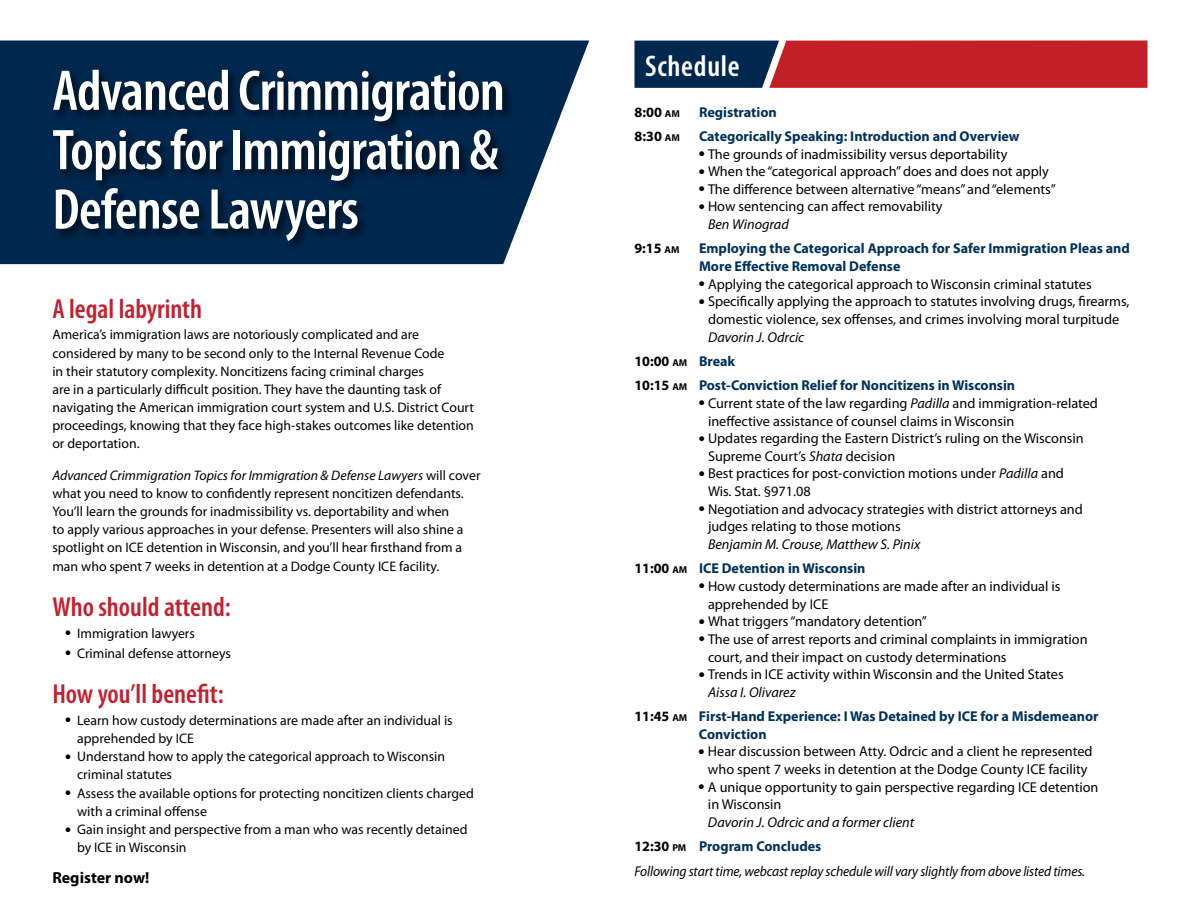
<style>
.page{position:relative;width:1188px;height:918px;background:#fff}
.page>*{position:absolute;margin:0;border:0;box-sizing:border-box;transform-origin:0 0}
.t1{font:600 condensed 57.9px/59.4px "Myriad Pro";letter-spacing:-.015em;color:#fff;text-align:justify}
.t2{font:600 condensed 30px "Myriad Pro";letter-spacing:.025em;color:#fff}
.t3{font:600 condensed 27.6px "Myriad Pro";color:#c4202f}
.t4{font:700 16.05px "Myriad Pro";color:#000}
.t5{font:14.25px/17.7px "Myriad Pro";color:#000}
.t6{font:700 14.25px/17.7px "Myriad Pro";color:#00315a}
.t7{font:italic 14.25px/24.6px "Myriad Pro";letter-spacing:-.01em;color:#000}
.t8{font:700 14.25px "Myriad Pro";color:#000}
.t9{font:13.8px/18.1px "Myriad Pro";color:#000}
.s1{font-style:italic}
.s2{font-size:10.05px}
.s3{font-weight:400;font-style:italic;color:#000}
.s4{color:#000}
.s5{font-size:10.05px;color:#000}
.s6{font-weight:700;font-style:normal}
.s7{font-weight:700;font-style:normal;font-size:10.05px}
.s8{font-weight:700;font-style:normal;color:#00315a}
</style>
<div class="page">
<svg style="left:0;top:40px;width:589px;height:224px;fill:#00274d"></svg>
<div style="left:52px;top:68px;width:462px;height:184px;background:#000;opacity:.6"></div>
<svg style="left:635px;top:40px;width:512px;height:48px;background:#912836"></svg>
<h1 class="t1" style="left:52px;top:60px;width:454px">Advanced Crimmigration Topics for Immigration &amp; Defense Lawyers</h1>
<h3 class="t3" style="left:52px;top:291px;width:151px">A legal labyrinth</h3>
<p class="t9" style="left:52px;top:325px;width:423px">America’s immigration laws are notoriously complicated and are considered by many to be second only to the Internal Revenue Code<br>in their statutory complexity. Noncitizens facing criminal charges<br>are in a particularly difficult position. They have the daunting task of navigating the American immigration court system and U.S. District Court proceedings, knowing that they face high-stakes outcomes like detention or deportation.</p>
<p class="t9" style="left:52px;top:466px;width:430px"><span class="s1">Advanced Crimmigration Topics for Immigration &amp; Defense Lawyers</span> will cover what you need to know to confidently represent noncitizen defendants.<br>You’ll learn the grounds for inadmissibility vs. deportability and when<br>to apply various approaches in your defense. Presenters will also shine a spotlight on ICE detention in Wisconsin, and you’ll hear firsthand from a man who spent 7 weeks in detention at a Dodge County ICE facility.</p>
<h3 class="t3" style="left:52px;top:590px;width:180px">Who should attend:</h3>
<p class="t9" style="left:65px;top:624px;width:131px">● Immigration lawyers</p>
<p class="t9" style="left:65px;top:644px;width:167px">● Criminal defense attorneys</p>
<h3 class="t3" style="left:52px;top:677px;width:173px">How you’ll benefit:</h3>
<p class="t9" style="left:77px;top:711px;width:377px;text-indent:-12px">● Learn how custody determinations are made after an individual is apprehended by ICE</p>
<p class="t9" style="left:77px;top:747px;width:370px;text-indent:-12px">● Understand how to apply the categorical approach to Wisconsin criminal statutes</p>
<p class="t9" style="left:77px;top:784px;width:398px;text-indent:-12px">● Assess the available options for protecting noncitizen clients charged with a criminal offense</p>
<p class="t9" style="left:77px;top:820px;width:392px;text-indent:-12px">● Gain insight and perspective from a man who was recently detained by ICE in Wisconsin</p>
<p class="t4" style="left:52px;top:868px;width:99px">Register now!</p>
<h2 class="t2" style="left:645px;top:47px;width:96px">Schedule</h2>
<p class="t8" style="left:634px;top:103px;width:47px">8:00 <span class="s2">AM</span></p>
<p class="t6" style="left:699px;top:103px;width:80px">Registration</p>
<p class="t8" style="left:635px;top:127px;width:47px">8:30 <span class="s2">AM</span></p>
<p class="t6" style="left:699px;top:127px;width:322px">Categorically Speaking: Introduction and Overview</p>
<p class="t5" style="left:699px;top:145px;width:310px">● The grounds of inadmissibility versus deportability</p>
<p class="t5" style="left:699px;top:162px;width:351px">● When the “categorical approach” does and does not apply</p>
<p class="t5" style="left:699px;top:180px;width:358px">● The difference between alternative “means” and “elements”</p>
<p class="t5" style="left:708px;top:198px;width:236px;text-indent:-9px">● How sentencing can affect removability<br><span class="s1">Ben Winograd</span></p>
<p class="t8" style="left:634px;top:239px;width:47px">9:15 <span class="s2">AM</span></p>
<p class="t6" style="left:699px;top:239px;width:432px">Employing the Categorical Approach for Safer Immigration Pleas and<br>More Effective Removal Defense</p>
<p class="t5" style="left:699px;top:275px;width:394px">● Applying the categorical approach to Wisconsin criminal statutes</p>
<p class="t5" style="left:699px;top:293px;width:432px;text-align:center">● Specifically applying the approach to statutes involving drugs, firearms, domestic violence, sex offenses, and crimes involving moral turpitude</p>
<p class="t6" style="left:634px;top:324px;width:382px;line-height:24.3px;text-indent:74px"><span class="s3">Davorin J. Odrcic<br></span><span class="s4">10:00</span> <span class="s5">AM</span> Break<br><span class="s4">10:15</span> <span class="s5">AM</span> Post-Conviction Relief for Noncitizens in Wisconsin</p>
<p class="t5" style="left:708px;top:394px;width:392px;text-indent:-9px">● Current state of the law regarding <span class="s1">Padilla</span> and immigration-related ineffective assistance of counsel claims in Wisconsin</p>
<p class="t5" style="left:708px;top:429px;width:377px;text-indent:-9px">● Updates regarding the Eastern District’s ruling on the Wisconsin<br>Supreme Court’s <span class="s1">Shata</span> decision</p>
<p class="t5" style="left:708px;top:465px;width:358px;text-indent:-9px">● Best practices for post-conviction motions under <span class="s1">Padilla</span> and<br>Wis. Stat. §971.08</p>
<p class="t5" style="left:708px;top:500px;width:376px;text-indent:-9px">● Negotiation and advocacy strategies with district attorneys and judges relating to those motions</p>
<p class="t7" style="left:634px;top:532px;width:287px;text-indent:74px">Benjamin M. Crouse, Matthew S. Pinix<br><span class="s6">11:00</span> <span class="s7">AM</span> <span class="s8">ICE Detention in Wisconsin</span></p>
<p class="t5" style="left:708px;top:577px;width:354px;text-indent:-9px">● How custody determinations are made after an individual is apprehended by ICE</p>
<p class="t5" style="left:699px;top:612px;width:230px">● What triggers “mandatory detention”</p>
<p class="t5" style="left:708px;top:630px;width:381px;text-indent:-9px">● The use of arrest reports and criminal complaints in immigration court, and their impact on custody determinations</p>
<p class="t5" style="left:708px;top:665px;width:357px;text-indent:-9px">● Trends in ICE activity within Wisconsin and the United States<br><span class="s1">Aissa I. Olivarez</span></p>
<p class="t6" style="left:699px;top:707px;width:401px;text-indent:-64px"><span class="s4">11:45</span> <span class="s5">AM</span> First-Hand Experience: I Was Detained by ICE for a Misdemeanor<br>Conviction</p>
<p class="t5" style="left:699px;top:743px;width:395px;text-align:center">● Hear discussion between Atty. Odrcic and a client he represented who spent 7 weeks in detention at the Dodge County ICE facility</p>
<p class="t5" style="left:708px;top:778px;width:392px;text-indent:-9px">● A unique opportunity to gain perspective regarding ICE detention in Wisconsin</p>
<p class="t7" style="left:634px;top:810px;width:452px;text-indent:73px">Davorin J. Odrcic and a former client<br><span class="s6">12:30</span> <span class="s7">PM</span> <span class="s8">Program Concludes<br></span>Following start time, webcast replay schedule will vary slightly from above listed times.</p>
</div>
